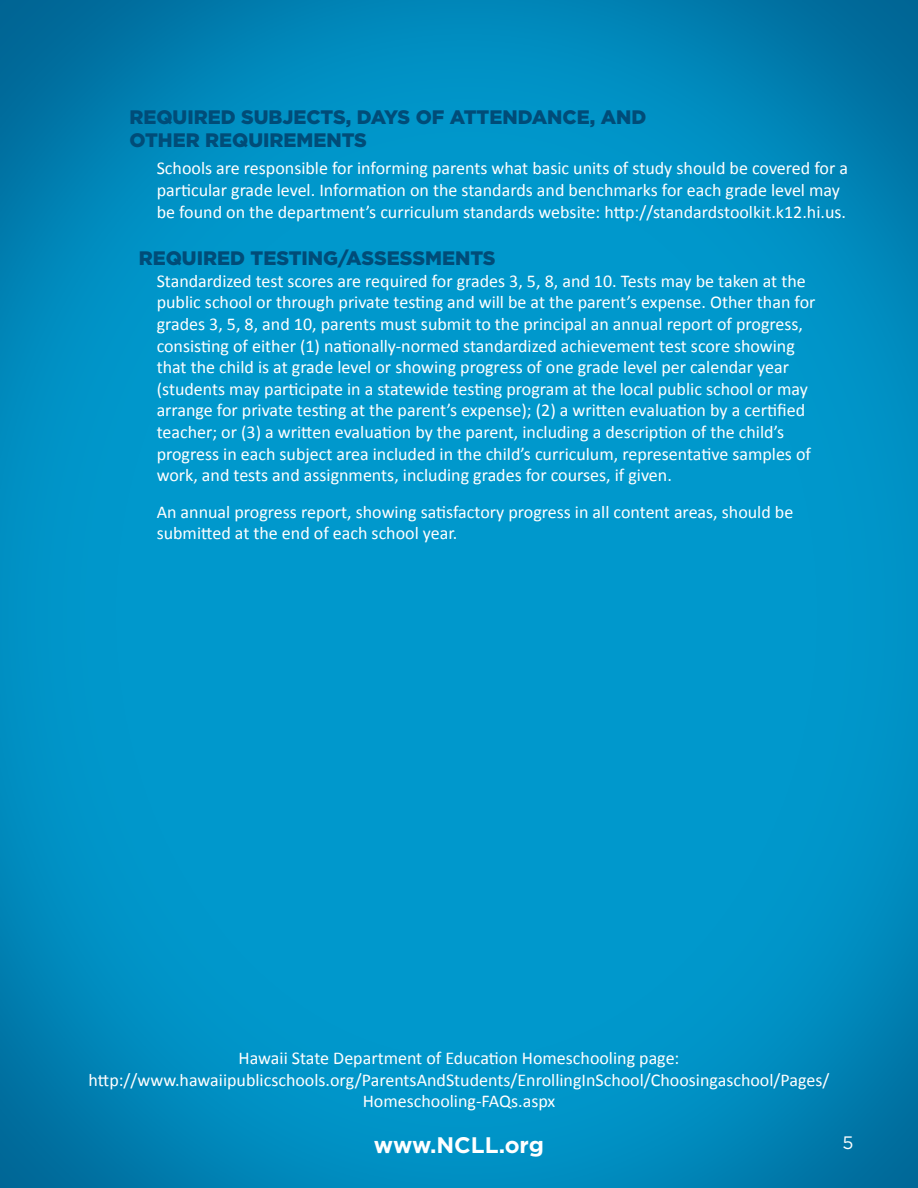
<style>
.page{position:relative;width:918px;height:1188px;background:#fff}
.page>*{position:absolute;margin:0;border:0;box-sizing:border-box;transform-origin:0 0}
.t1{font:700 22.5px "Gotham HTF";color:#fff}
.t2{font:900 19.5px "Gotham HTF";color:#004c78}
.t3{font:18px/21.6px "Calibri";color:#fff;text-align:center}
.t4{font:18px "Gotham HTF";color:#fff}
</style>
<div class="page">
<img style="left:0;top:0;width:918px;height:1188px">
<p class="t2" style="left:129px;top:106px;width:518px">REQUIRED SUBJECTS, DAYS OF ATTENDANCE, AND</p>
<p class="t2" style="left:129px;top:129px;width:239px">OTHER REQUIREMENTS</p>
<p class="t3" style="left:157px;top:157px;width:693px">Schools are responsible for informing parents what basic units of study should be covered for a</p>
<p class="t3" style="left:157px;top:178px;width:685px">particular grade level. Information on the standards and benchmarks for each grade level may</p>
<p class="t3" style="left:157px;top:200px;width:691px">be found on the department’s curriculum standards website: http://standardstoolkit.k12.hi.us.</p>
<p class="t2" style="left:139px;top:247px;width:358px">REQUIRED TESTING/ASSESSMENTS</p>
<p class="t3" style="left:157px;top:269px;width:651px">Standardized test scores are required for grades 3, 5, 8, and 10. Tests may be taken at the</p>
<p class="t3" style="left:157px;top:291px;width:660px">public school or through private testing and will be at the parent’s expense. Other than for</p>
<p class="t3" style="left:157px;top:312px;width:648px">grades 3, 5, 8, and 10, parents must submit to the principal an annual report of progress,</p>
<p class="t3" style="left:157px;top:334px;width:640px">consisting of either (1) nationally-normed standardized achievement test score showing</p>
<p class="t3" style="left:157px;top:356px;width:634px">that the child is at grade level or showing progress of one grade level per calendar year</p>
<p class="t3" style="left:157px;top:377px;width:653px">(students may participate in a statewide testing program at the local public school or may</p>
<p class="t3" style="left:157px;top:399px;width:650px">arrange for private testing at the parent’s expense); (2) a written evaluation by a certified</p>
<p class="t3" style="left:157px;top:420px;width:629px">teacher; or (3) a written evaluation by the parent, including a description of the child’s</p>
<p class="t3" style="left:157px;top:442px;width:656px">progress in each subject area included in the child’s curriculum, representative samples of</p>
<p class="t3" style="left:157px;top:464px;width:517px">work, and tests and assignments, including grades for courses, if given.</p>
<p class="t3" style="left:157px;top:500px;width:638px">An annual progress report, showing satisfactory progress in all content areas, should be</p>
<p class="t3" style="left:157px;top:522px;width:302px">submitted at the end of each school year.</p>
<p class="t3" style="left:239px;top:1046px;width:442px">Hawaii State Department of Education Homeschooling page:</p>
<p class="t3" style="left:89px;top:1068px;width:742px">http://www.hawaiipublicschools.org/ParentsAndStudents/EnrollingInSchool/Choosingaschool/Pages/<br>Homeschooling-FAQs.aspx</p>
<p class="t1" style="left:374px;top:1132px;width:172px">www.NCLL.org</p>
<p class="t4" style="left:842px;top:1133px;width:13px">5</p>
</div>
